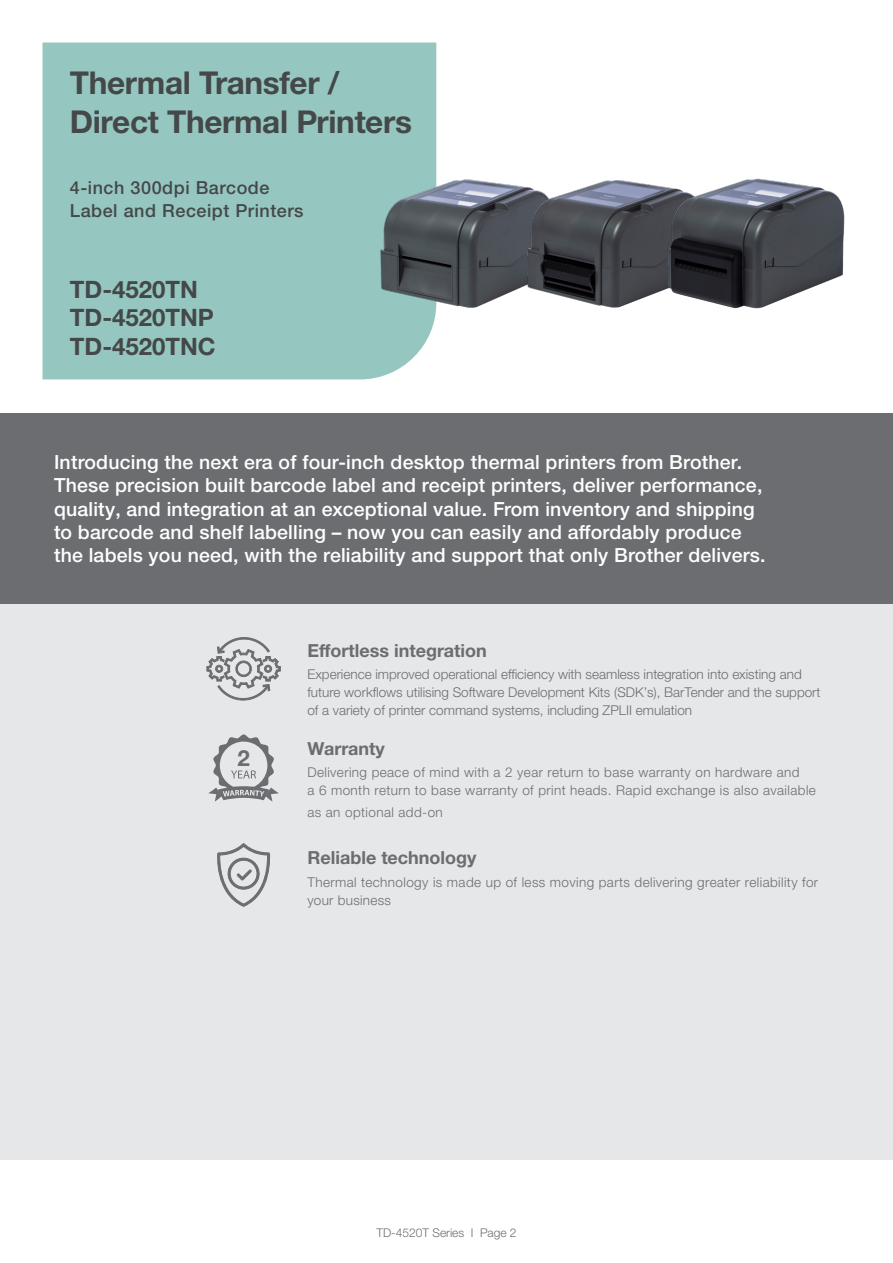
<style>
.page{position:relative;width:893px;height:1263px;background:#fff}
.page>*{position:absolute;margin:0;border:0;box-sizing:border-box;transform-origin:0 0}
.t1{font:700 31.5px/39px "Helvetica Neue LTW1 G";letter-spacing:-.01em;color:#454849}
.t2{font:700 24px "Helvetica Neue LTW1 G";color:#454849}
.t3{font:700 22.35px "Helvetica Neue LTW1 G";color:#6c6d70}
.t4{font:500 19.5px/23.4px "Helvetica Neue LTW1 G";letter-spacing:.01em;color:#fff}
.t5{font:700 18px "Helvetica Neue LTW1 G";color:#6c6d70}
.t6{font:500 18px/22.5px "Helvetica Neue LTW1 G";letter-spacing:.03em;color:#454849}
.t7{font:300 13.5px/18px "Helvetica Neue LTW1 G";letter-spacing:.02em;color:#6c6d70}
.t8{font:300 13.5px/18px "Helvetica Neue LTW1 G";color:#6c6d70}
.t9{font:300 12px "Helvetica Neue LTW1 G";color:#6c6d70}
</style>
<div class="page">
<div style="left:0;top:413px;width:893px;height:746px;background:#e6e7e9"></div>
<div style="left:43px;top:43px;width:393px;height:336px;background:#95c6c0"></div>
<div style="left:0;top:413px;width:893px;height:191px;background:#6c6d70"></div>
<svg style="left:206px;top:637px;width:75px;height:64px"></svg>
<img style="left:367px;top:164px;width:143px;height:149px">
<img style="left:510px;top:180px;width:141px;height:128px">
<img style="left:651px;top:178px;width:194px;height:131px">
<svg style="left:208px;top:734px;width:71px;height:173px"></svg>
<p class="t1" style="left:70px;top:64px;width:344px">Thermal Transfer /<br>Direct Thermal Printers</p>
<p class="t6" style="left:70px;top:177px;width:235px">4-inch 300dpi Barcode<br>Label and Receipt Printers</p>
<p class="t2" style="left:70px;top:274px;width:130px">TD-4520TN</p>
<p class="t2" style="left:70px;top:303px;width:146px">TD-4520TNP</p>
<p class="t2" style="left:70px;top:332px;width:147px">TD-4520TNC</p>
<p class="t4" style="left:54px;top:450px;width:713px">Introducing the next era of four-inch desktop thermal printers from Brother.<br>These precision built barcode label and receipt printers, deliver performance, quality, and integration at an exceptional value. From inventory and shipping to barcode and shelf labelling – now you can easily and affordably produce the labels you need, with the reliability and support that only Brother delivers.</p>
<p class="t3" style="left:237px;top:744px;width:14px">2</p>
<p class="t5" style="left:307px;top:639px;width:181px">Effortless integration</p>
<p class="t8" style="left:307px;top:665px;width:515px">Experience improved operational efficiency with seamless integration into existing and future workflows utilising Software Development Kits (SDK’s), BarTender and the support of a variety of printer command systems, including ZPLII emulation</p>
<p class="t5" style="left:307px;top:737px;width:79px">Warranty</p>
<p class="t7" style="left:307px;top:763px;width:510px">Delivering peace of mind with a 2 year return to base warranty on hardware and<br>a 6 month return to base warranty of print heads. Rapid exchange is also available</p>
<p class="t7" style="left:307px;top:803px;width:137px">as an optional add-on</p>
<p class="t5" style="left:307px;top:847px;width:171px">Reliable technology</p>
<p class="t7" style="left:307px;top:873px;width:512px">Thermal technology is made up of less moving parts delivering greater reliability for your business</p>
<p class="t9" style="left:376px;top:1226px;width:142px">TD-4520T Series I Page 2</p>
</div>
